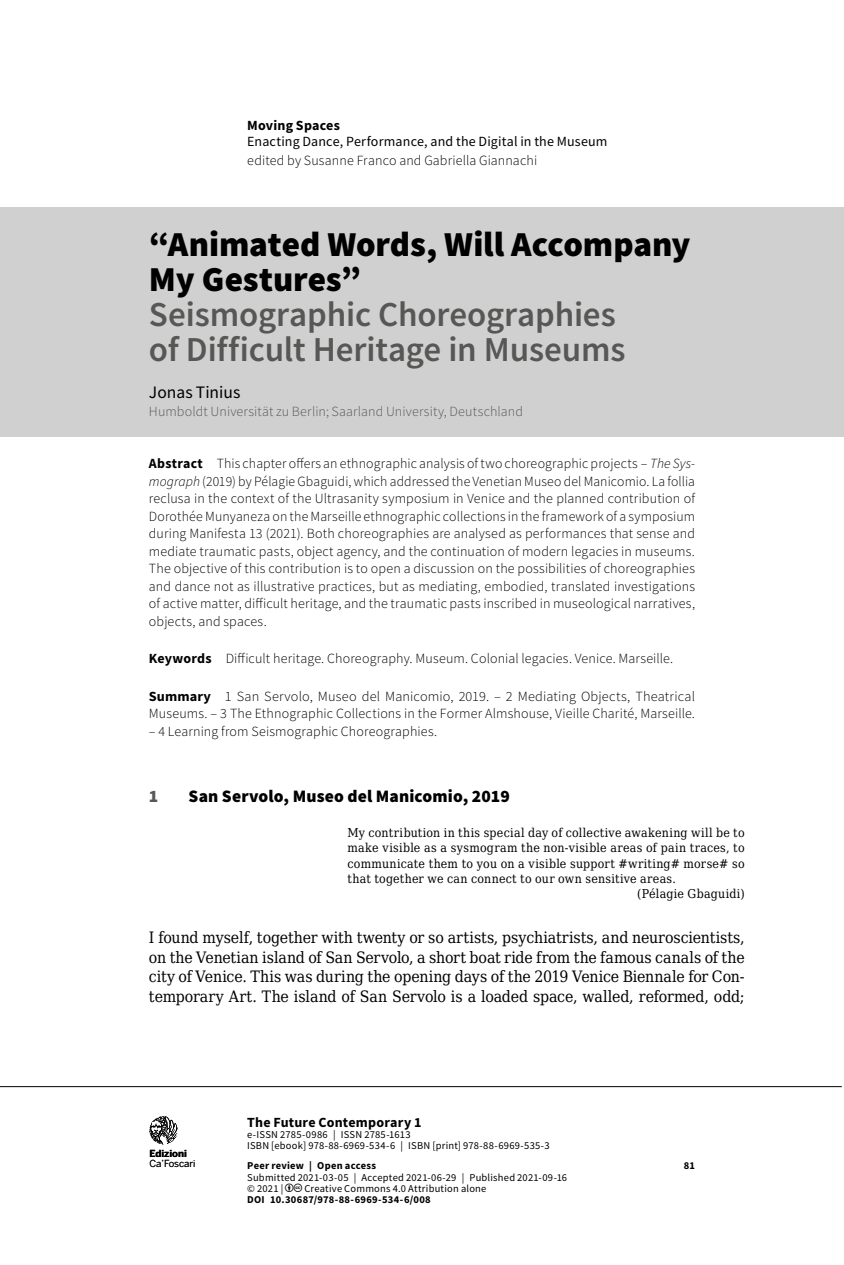
<style>
.page{position:relative;width:844px;height:1265px;background:#fff}
.page>*{position:absolute;margin:0;border:0;box-sizing:border-box;transform-origin:0 0}
.t1{font:600 35px/35px "Source Sans Pro";letter-spacing:-.005em;color:#575756}
.t2{font:900 35px/35px "Source Sans Pro";color:#000}
.t3{font:900 17.5px "Source Sans Pro";letter-spacing:.01em;color:#000}
.t4{font:17.5px "Source Sans Pro";color:#000}
.t5{font:900 17.5px "Source Sans Pro";color:#575756}
.t6{font:15.75px/19.6px "DejaVu Serif Condensed";letter-spacing:-.01em;color:#000;text-align:justify}
.t7{font:300 14px/17.5px "Source Sans Pro";letter-spacing:.01em;color:#000;text-align:justify}
.t8{font:300 14px "Source Sans Pro";letter-spacing:.01em;color:#575756}
.t9{font:14px "Source Sans Pro";letter-spacing:.01em;color:#000}
.t10{font:700 14px "Source Sans Pro";letter-spacing:.015em;color:#000}
.t11{font:12.25px "DejaVu Serif Condensed";letter-spacing:.02em;color:#000}
.t12{font:10.5px/10.8px "Source Sans Pro";letter-spacing:.02em;color:#000}
.t13{font:700 10.5px "Source Sans Pro";letter-spacing:.025em;color:#000}
.t14{font:9.62px "Benton Sans";letter-spacing:-.01em;color:#000}
.t15{font:700 9.62px "Benton Sans";color:#000}
.s1{font-weight:700}
.s2{font-style:italic}
</style>
<div class="page">
<hr style="left:0;top:1086px;width:841px;height:1px;background:#000">
<svg style="left:149px;top:1116px;width:29px;height:28px"></svg>
<div style="left:0;top:207px;width:843px;height:230px;background:#d0d0d0"></div>
<p class="t10" style="left:247px;top:115px;width:94px">Moving Spaces</p>
<p class="t9" style="left:247px;top:133px;width:362px">Enacting Dance, Performance, and the Digital in the Museum</p>
<p class="t7" style="left:247px;top:152px;width:291px">edited by Susanne Franco and Gabriella Giannachi</p>
<h1 class="t2" style="left:149px;top:226px;width:543px">“Animated Words, Will Accompany<br>My Gestures”</h1>
<h1 class="t1" style="left:149px;top:297px;width:478px">Seismographic Choreographies of Difficult Heritage in Museums</h1>
<p class="t4" style="left:149px;top:382px;width:93px">Jonas Tinius</p>
<p class="t8" style="left:149px;top:403px;width:375px">Humboldt Universität zu Berlin; Saarland University, Deutschland</p>
<p class="t7" style="left:149px;top:455px;width:547px"><span class="s1">Abstract</span> This chapter offers an ethnographic analysis of two choreographic projects – <span class="s2">The Sys&shy;mograph</span> (2019) by Pélagie Gbaguidi, which addressed the Venetian Museo del Manicomio. La follia reclusa in the context of the Ultrasanity symposium in Venice and the planned contribution of Dorothée Munyaneza on the Marseille ethnographic collections in the framework of a symposium during Manifesta 13 (2021). Both choreographies are analysed as performances that sense and mediate traumatic pasts, object agency, and the continuation of modern legacies in museums.<br>The objective of this contribution is to open a discussion on the possibilities of choreographies and dance not as illustrative practices, but as mediating, embodied, translated investigations of active matter, difficult heritage, and the traumatic pasts inscribed in museological narratives, objects, and spaces.</p>
<p class="t7" style="left:149px;top:650px;width:525px"><span class="s1">Keywords</span> Difficult heritage. Choreography. Museum. Colonial legacies. Venice. Marseille.</p>
<p class="t7" style="left:149px;top:687px;width:547px"><span class="s1">Summary</span> 1 San Servolo, Museo del Manicomio, 2019. – 2 Mediating Objects, Theatrical<br>Museums. – 3 The Ethnographic Collections in the Former Almshouse, Vieille Charité, Marseille.</p>
<p class="t7" style="left:149px;top:722px;width:289px">– 4 Learning from Seismographic Choreographies.</p>
<p class="t5" style="left:149px;top:784px;width:11px">1</p>
<p class="t3" style="left:189px;top:784px;width:322px">San Servolo, Museo del Manicomio, 2019</p>
<p class="t11" style="left:347px;top:823px;width:398px">My contribution in this special day of collective awakening will be to</p>
<p class="t11" style="left:347px;top:839px;width:398px">make visible as a sysmogram the non-visible areas of pain traces, to</p>
<p class="t11" style="left:347px;top:854px;width:398px">communicate them to you on a visible support #writing# morse# so</p>
<p class="t11" style="left:347px;top:869px;width:330px">that together we can connect to our own sensitive areas.</p>
<p class="t11" style="left:637px;top:885px;width:109px">(Pélagie Gbaguidi)</p>
<p class="t6" style="left:149px;top:927px;width:597px">I found myself, together with twenty or so artists, psychiatrists, and neuroscientists, on the Venetian island of San Servolo, a short boat ride from the famous canals of the city of Venice. This was during the opening days of the 2019 Venice Biennale for Con&shy;temporary Art. The island of San Servolo is a loaded space, walled, reformed, odd;</p>
<p class="t15" style="left:149px;top:1147px;width:39px">Edizioni</p>
<p class="t14" style="left:149px;top:1158px;width:48px">Ca’Foscari</p>
<p class="t10" style="left:247px;top:1112px;width:176px">The Future Contemporary 1</p>
<p class="t12" style="left:247px;top:1129px;width:304px">e-ISSN 2785-0986 | ISSN 2785-1613<br>ISBN [ebook] 978-88-6969-534-6 | ISBN [print] 978-88-6969-535-3</p>
<p class="t13" style="left:247px;top:1159px;width:130px">Peer review | Open access</p>
<p class="t13" style="left:683px;top:1159px;width:13px">81</p>
<p class="t12" style="left:247px;top:1171px;width:321px;line-height:11.4px">Submitted 2021-03-05 | Accepted 2021-06-29 | Published 2021-09-16 © 2021 |</p>
<p class="t12" style="left:304px;top:1183px;width:183px">Creative Commons 4.0 Attribution alone</p>
<p class="t13" style="left:247px;top:1193px;width:185px">DOI 10.30687/978-88-6969-534-6/008</p>
</div>
